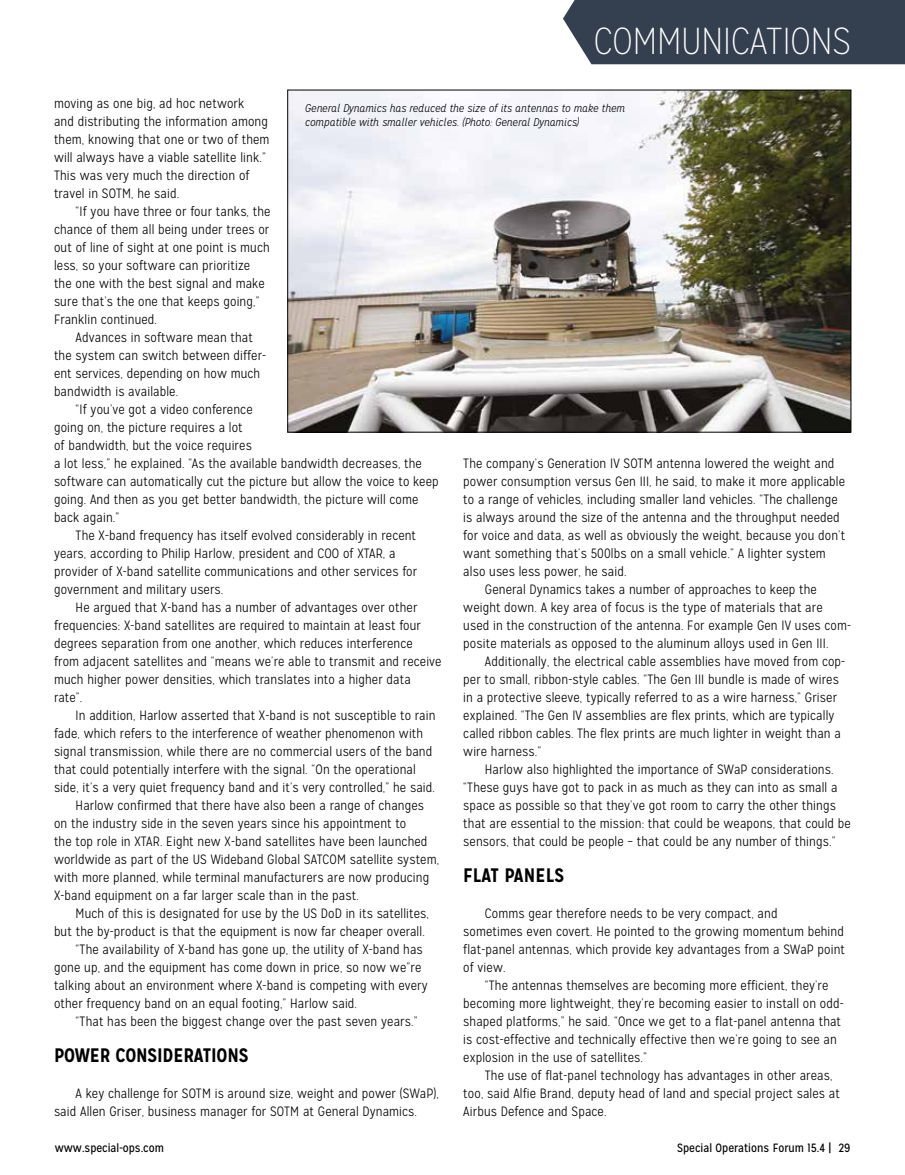
<style>
.page{position:relative;width:905px;height:1175px;background:#fff}
.page>*{position:absolute;margin:0;border:0;box-sizing:border-box;transform-origin:0 0}
.t1{font:100 37.5px "Mission Gothic";color:#fff}
.t2{font:700 19.5px "Mission Gothic";letter-spacing:-.01em;color:#000}
.t3{font:300 13.5px/18px "Mission Gothic";letter-spacing:.01em;color:#000}
.t4{font:12px "Mission Gothic";color:#000}
.t5{font:italic 300 11.25px/13.5px "Mission Gothic";color:#000}
</style>
<div class="page">
<div style="left:563px;top:0;width:341px;height:64px;background:#343f4f"></div>
<img style="left:289px;top:92px;width:560px;height:338px">
<h1 class="t1" style="left:593px;top:19px;width:259px">COMMUNICATIONS</h1>
<p class="t3" style="left:54px;top:95px;width:217px">moving as one big, ad hoc network<br>and distributing the information among them, knowing that one or two of them will always have a viable satellite link.” This was very much the direction of travel in SOTM, he said.</p>
<p class="t3" style="left:54px;top:202px;width:218px;text-indent:22px">“If you have three or four tanks, the chance of them all being under trees or out of line of sight at one point is much less, so your software can prioritize the one with the best signal and make sure that’s the one that keeps going,” Franklin continued.</p>
<p class="t3" style="left:54px;top:328px;width:214px;text-indent:22px">Advances in software mean that the system can switch between differ&shy;ent services, depending on how much bandwidth is available.</p>
<p class="t3" style="left:76px;top:400px;width:178px">“If you’ve got a video conference</p>
<p class="t3" style="left:54px;top:418px;width:190px">going on, the picture requires a lot</p>
<p class="t3" style="left:54px;top:436px;width:199px">of bandwidth, but the voice requires</p>
<p class="t3" style="left:54px;top:454px;width:369px">a lot less,” he explained. “As the available bandwidth decreases, the</p>
<p class="t3" style="left:54px;top:472px;width:386px">software can automatically cut the picture but allow the voice to keep</p>
<p class="t3" style="left:54px;top:490px;width:366px">going. And then as you get better bandwidth, the picture will come</p>
<p class="t3" style="left:54px;top:508px;width:67px">back again.”</p>
<p class="t3" style="left:76px;top:526px;width:342px">The X-band frequency has itself evolved considerably in recent</p>
<p class="t3" style="left:54px;top:544px;width:343px">years, according to Philip Harlow, president and COO of XTAR, a</p>
<p class="t3" style="left:54px;top:562px;width:364px">provider of X-band satellite communications and other services for</p>
<p class="t3" style="left:54px;top:580px;width:171px">government and military users.</p>
<p class="t3" style="left:76px;top:598px;width:343px">He argued that X-band has a number of advantages over other</p>
<p class="t3" style="left:54px;top:616px;width:368px">frequencies: X-band satellites are required to maintain at least four</p>
<p class="t3" style="left:54px;top:634px;width:360px">degrees separation from one another, which reduces interference</p>
<p class="t3" style="left:54px;top:652px;width:389px">from adjacent satellites and “means we’re able to transmit and receive</p>
<p class="t3" style="left:54px;top:670px;width:358px">much higher power densities, which translates into a higher data</p>
<p class="t3" style="left:54px;top:688px;width:30px">rate”.</p>
<p class="t3" style="left:76px;top:706px;width:361px">In addition, Harlow asserted that X-band is not susceptible to rain</p>
<p class="t3" style="left:54px;top:724px;width:370px">fade, which refers to the interference of weather phenomenon with</p>
<p class="t3" style="left:54px;top:742px;width:380px">signal transmission, while there are no commercial users of the band</p>
<p class="t3" style="left:54px;top:760px;width:363px">that could potentially interfere with the signal. “On the operational</p>
<p class="t3" style="left:54px;top:778px;width:382px">side, it’s a very quiet frequency band and it’s very controlled,” he said.</p>
<p class="t3" style="left:76px;top:796px;width:350px">Harlow confirmed that there have also been a range of changes</p>
<p class="t3" style="left:54px;top:814px;width:354px">on the industry side in the seven years since his appointment to</p>
<p class="t3" style="left:54px;top:832px;width:375px">the top role in XTAR. Eight new X-band satellites have been launched</p>
<p class="t3" style="left:54px;top:850px;width:386px">worldwide as part of the US Wideband Global SATCOM satellite system,</p>
<p class="t3" style="left:54px;top:868px;width:377px">with more planned, while terminal manufacturers are now producing</p>
<p class="t3" style="left:54px;top:886px;width:306px">X-band equipment on a far larger scale than in the past.</p>
<p class="t3" style="left:76px;top:904px;width:355px">Much of this is designated for use by the US DoD in its satellites,</p>
<p class="t3" style="left:54px;top:922px;width:372px">but the by-product is that the equipment is now far cheaper overall.</p>
<p class="t3" style="left:76px;top:940px;width:348px">“The availability of X-band has gone up, the utility of X-band has</p>
<p class="t3" style="left:54px;top:958px;width:369px">gone up, and the equipment has come down in price, so now we”re</p>
<p class="t3" style="left:54px;top:976px;width:375px">talking about an environment where X-band is competing with every</p>
<p class="t3" style="left:54px;top:994px;width:304px">other frequency band on an equal footing,” Harlow said.</p>
<p class="t3" style="left:76px;top:1012px;width:343px">“That has been the biggest change over the past seven years.”</p>
<h2 class="t2" style="left:54px;top:1043px;width:196px">POWER CONSIDERATIONS</h2>
<p class="t3" style="left:54px;top:1085px;width:386px;text-indent:22px">A key challenge for SOTM is around size, weight and power (SWaP), said Allen Griser, business manager for SOTM at General Dynamics.</p>
<p class="t5" style="left:305px;top:102px;width:321px">General Dynamics has reduced the size of its antennas to make them compatible with smaller vehicles. (Photo: General Dynamics)</p>
<p class="t3" style="left:463px;top:455px;width:372px">The company’s Generation IV SOTM antenna lowered the weight and</p>
<p class="t3" style="left:463px;top:472px;width:383px">power consumption versus Gen III, he said, to make it more applicable</p>
<p class="t3" style="left:463px;top:490px;width:376px">to a range of vehicles, including smaller land vehicles. “The challenge</p>
<p class="t3" style="left:463px;top:508px;width:378px">is always around the size of the antenna and the throughput needed</p>
<p class="t3" style="left:463px;top:526px;width:383px">for voice and data, as well as obviously the weight, because you don’t</p>
<p class="t3" style="left:463px;top:544px;width:364px">want something that’s 500lbs on a small vehicle.” A lighter system</p>
<p class="t3" style="left:463px;top:562px;width:165px">also uses less power, he said.</p>
<p class="t3" style="left:485px;top:580px;width:333px">General Dynamics takes a number of approaches to keep the</p>
<p class="t3" style="left:463px;top:598px;width:361px">weight down. A key area of focus is the type of materials that are</p>
<p class="t3" style="left:463px;top:616px;width:389px">used in the construction of the antenna. For example Gen IV uses com-</p>
<p class="t3" style="left:463px;top:634px;width:366px">posite materials as opposed to the aluminum alloys used in Gen III.</p>
<p class="t3" style="left:485px;top:652px;width:362px">Additionally, the electrical cable assemblies have moved from cop-</p>
<p class="t3" style="left:463px;top:670px;width:377px">per to small, ribbon-style cables. “The Gen III bundle is made of wires</p>
<p class="t3" style="left:463px;top:688px;width:375px">in a protective sleeve, typically referred to as a wire harness,” Griser</p>
<p class="t3" style="left:463px;top:706px;width:372px">explained. “The Gen IV assemblies are flex prints, which are typically</p>
<p class="t3" style="left:463px;top:724px;width:379px">called ribbon cables. The flex prints are much lighter in weight than a</p>
<p class="t3" style="left:463px;top:742px;width:79px">wire harness.”</p>
<p class="t3" style="left:485px;top:760px;width:350px">Harlow also highlighted the importance of SWaP considerations.</p>
<p class="t3" style="left:463px;top:778px;width:376px">“These guys have got to pack in as much as they can into as small a</p>
<p class="t3" style="left:463px;top:796px;width:374px">space as possible so that they’ve got room to carry the other things</p>
<p class="t3" style="left:463px;top:814px;width:389px">that are essential to the mission: that could be weapons, that could be</p>
<p class="t3" style="left:463px;top:832px;width:374px">sensors, that could be people – that could be any number of things.”</p>
<h2 class="t2" style="left:463px;top:863px;width:102px">FLAT PANELS</h2>
<p class="t3" style="left:463px;top:905px;width:383px;text-indent:22px">Comms gear therefore needs to be very compact, and<br>sometimes even covert. He pointed to the growing momentum behind flat-panel antennas, which provide key advantages from a SWaP point of view.</p>
<p class="t3" style="left:463px;top:976px;width:382px;text-indent:22px">“The antennas themselves are becoming more efficient, they’re becoming more lightweight, they’re becoming easier to install on odd&shy;shaped platforms,” he said. “Once we get to a flat-panel antenna that is cost-effective and technically effective then we’re going to see an explosion in the use of satellites.”</p>
<p class="t3" style="left:463px;top:1066px;width:378px;text-indent:22px">The use of flat-panel technology has advantages in other areas, too, said Alfie Brand, deputy head of land and special project sales at<br>Airbus Defence and Space.</p>
<p class="t4" style="left:55px;top:1141px;width:111px">www.special-ops.com</p>
<p class="t4" style="left:677px;top:1141px;width:175px">Special Operations Forum 15.4 | 29</p>
</div>
